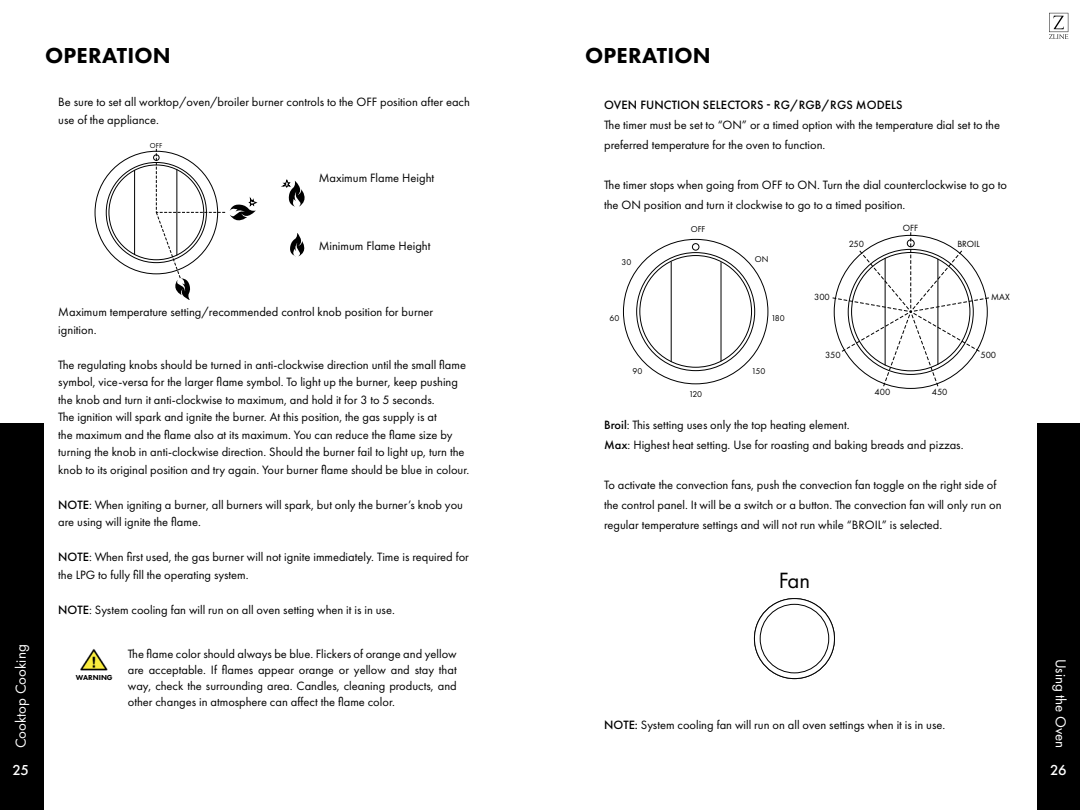
<style>
.page{position:relative;width:1080px;height:810px;background:#fff}
.page>*{position:absolute;margin:0;border:0;box-sizing:border-box;transform-origin:0 0}
.t1{font:22.88px "Futura PT";color:#000}
.t2{font:800 22.5px "Futura PT";letter-spacing:.01em;color:#000}
.t3{font:15px "Futura PT";color:#fff}
.t4{font:500 15px "Futura PT";color:#fff}
.t5{font:12.5px/17.5px "Futura PT";color:#000}
.t6{font:500 12.5px "Futura PT";letter-spacing:.01em;color:#000}
.t7{font:9.25px "Futura PT";color:#000}
.t8{font:8.75px "Futura PT";color:#000}
.t9{font:800 7.5px "Futura PT";color:#000}
.t10{font:7.5px "Futura PT";color:#000}
.s1{font-weight:500}
</style>
<div class="page">
<div style="left:1038px;top:423px;width:42px;height:387px;background:#000"></div>
<div style="left:0;top:423px;width:44px;height:387px;background:#000"></div>
<svg style="left:1049px;top:13px;width:19px;height:26px"></svg>
<hr style="left:671px;top:262px;width:1px;height:100px;background:#000">
<hr style="left:721px;top:263px;width:1px;height:98px;background:#000">
<div style="left:692px;top:243px;width:7px;height:8px;border:1px solid #000;border-radius:50%"></div>
<svg style="left:832px;top:232px;width:157px;height:155px"></svg>
<svg style="left:754px;top:599px;width:80px;height:80px"></svg>
<div style="left:754px;top:598px;width:81px;height:81px;border:1px solid #000;border-radius:50%"></div>
<div style="left:760px;top:604px;width:69px;height:69px;background:#fff;border-radius:50%"></div>
<div style="left:760px;top:604px;width:69px;height:69px;border:1px solid #000;border-radius:50%"></div>
<hr style="left:134px;top:170px;width:1px;height:85px;background:#000">
<div style="left:153px;top:154px;width:6px;height:7px;border:1px solid #000;border-radius:50%"></div>
<svg style="left:156px;top:148px;width:102px;height:152px"></svg>
<svg style="left:290px;top:233px;width:15px;height:24px"></svg>
<svg style="left:281px;top:179px;width:24px;height:28px"></svg>
<img style="left:80px;top:649px;width:28px;height:22px">
<h2 class="t2" style="left:45px;top:41px;width:127px">OPERATION</h2>
<p class="t5" style="left:58px;top:93px;width:413px">Be sure to set all worktop/oven/broiler burner controls to the OFF position after each use of the appliance.</p>
<p class="t10" style="left:150px;top:141px;width:14px">OFF</p>
<p class="t5" style="left:319px;top:169px;width:117px">Maximum Flame Height</p>
<p class="t5" style="left:319px;top:237px;width:113px">Minimum Flame Height</p>
<p class="t5" style="left:58px;top:303px;width:376px">Maximum temperature setting/recommended control knob position for burner ignition.</p>
<p class="t5" style="left:58px;top:356px;width:413px">The regulating knobs should be turned in anti-clockwise direction until the small flame symbol, vice-versa for the larger flame symbol. To light up the burner, keep pushing the knob and turn it anti-clockwise to maximum, and hold it for 3 to 5 seconds.<br>The ignition will spark and ignite the burner. At this position, the gas supply is at<br>the maximum and the flame also at its maximum. You can reduce the flame size by turning the knob in anti-clockwise direction. Should the burner fail to light up, turn the knob to its original position and try again. Your burner flame should be blue in colour.</p>
<p class="t5" style="left:58px;top:496px;width:406px"><span class="s1">NOTE</span>: When igniting a burner, all burners will spark, but only the burner’s knob you are using will ignite the flame.</p>
<p class="t5" style="left:58px;top:548px;width:412px"><span class="s1">NOTE</span>: When first used, the gas burner will not ignite immediately. Time is required for the LPG to fully fill the operating system.</p>
<p class="t5" style="left:58px;top:601px;width:338px"><span class="s1">NOTE</span>: System cooling fan will run on all oven setting when it is in use.</p>
<p class="t3" style="left:12px;top:748px;width:105px;rotate:-90deg">Cooktop Cooking</p>
<p class="t5" style="left:128px;top:645px;width:330px">The flame color should always be blue. Flickers of orange and yellow</p>
<p class="t5" style="left:128px;top:661px;width:330px;line-height:16.2px;text-align:justify">are acceptable. If flames appear orange or yellow and stay that way, check the surrounding area. Candles, cleaning products, and other changes in atmosphere can affect the flame color.</p>
<p class="t9" style="left:76px;top:673px;width:38px">WARNING</p>
<h2 class="t2" style="left:585px;top:41px;width:127px">OPERATION</h2>
<p class="t6" style="left:604px;top:97px;width:300px">OVEN FUNCTION SELECTORS - RG/RGB/RGS MODELS</p>
<p class="t5" style="left:604px;top:115px;width:397px;line-height:20px">The timer must be set to “ON” or a timed option with the temperature dial set to the preferred temperature for the oven to function.</p>
<p class="t5" style="left:604px;top:175px;width:405px;line-height:20px">The timer stops when going from OFF to ON. Turn the dial counterclockwise to go to the ON position and turn it clockwise to go to a timed position.</p>
<p class="t8" style="left:691px;top:224px;width:16px">OFF</p>
<p class="t8" style="left:622px;top:257px;width:11px">30</p>
<p class="t8" style="left:755px;top:254px;width:15px">ON</p>
<p class="t8" style="left:610px;top:313px;width:11px">60</p>
<p class="t8" style="left:632px;top:366px;width:11px">90</p>
<p class="t8" style="left:689px;top:388px;width:15px">120</p>
<p class="t8" style="left:771px;top:313px;width:15px">180</p>
<p class="t8" style="left:752px;top:366px;width:15px">150</p>
<p class="t7" style="left:903px;top:222px;width:17px">OFF</p>
<p class="t7" style="left:849px;top:238px;width:17px">250</p>
<p class="t7" style="left:957px;top:238px;width:24px">BROIL</p>
<p class="t7" style="left:814px;top:292px;width:17px">300</p>
<p class="t7" style="left:991px;top:292px;width:20px">MAX</p>
<p class="t7" style="left:825px;top:349px;width:17px">350</p>
<p class="t7" style="left:875px;top:387px;width:17px">400</p>
<p class="t7" style="left:932px;top:387px;width:17px">450</p>
<p class="t7" style="left:980px;top:349px;width:17px">500</p>
<p class="t5" style="left:604px;top:415px;width:361px;line-height:20px"><span class="s1">Broil</span>: This setting uses only the top heating element.<br><span class="s1">Max</span>: Highest heat setting. Use for roasting and baking breads and pizzas.</p>
<p class="t5" style="left:604px;top:475px;width:399px;line-height:20px">To activate the convection fans, push the convection fan toggle on the right side of the control panel. It will be a switch or a button. The convection fan will only run on regular temperature settings and will not run while “BROIL” is selected.</p>
<h1 class="t1" style="left:779px;top:567px;width:33px">Fan</h1>
<p class="t5" style="left:604px;top:716px;width:343px"><span class="s1">NOTE:</span> System cooling fan will run on all oven settings when it is in use.</p>
<p class="t3" style="left:1070px;top:659px;width:91px;rotate:90deg">Using the Oven</p>
<p class="t4" style="left:12px;top:761px;width:18px">25</p>
<p class="t4" style="left:1050px;top:761px;width:18px">26</p>
</div>
